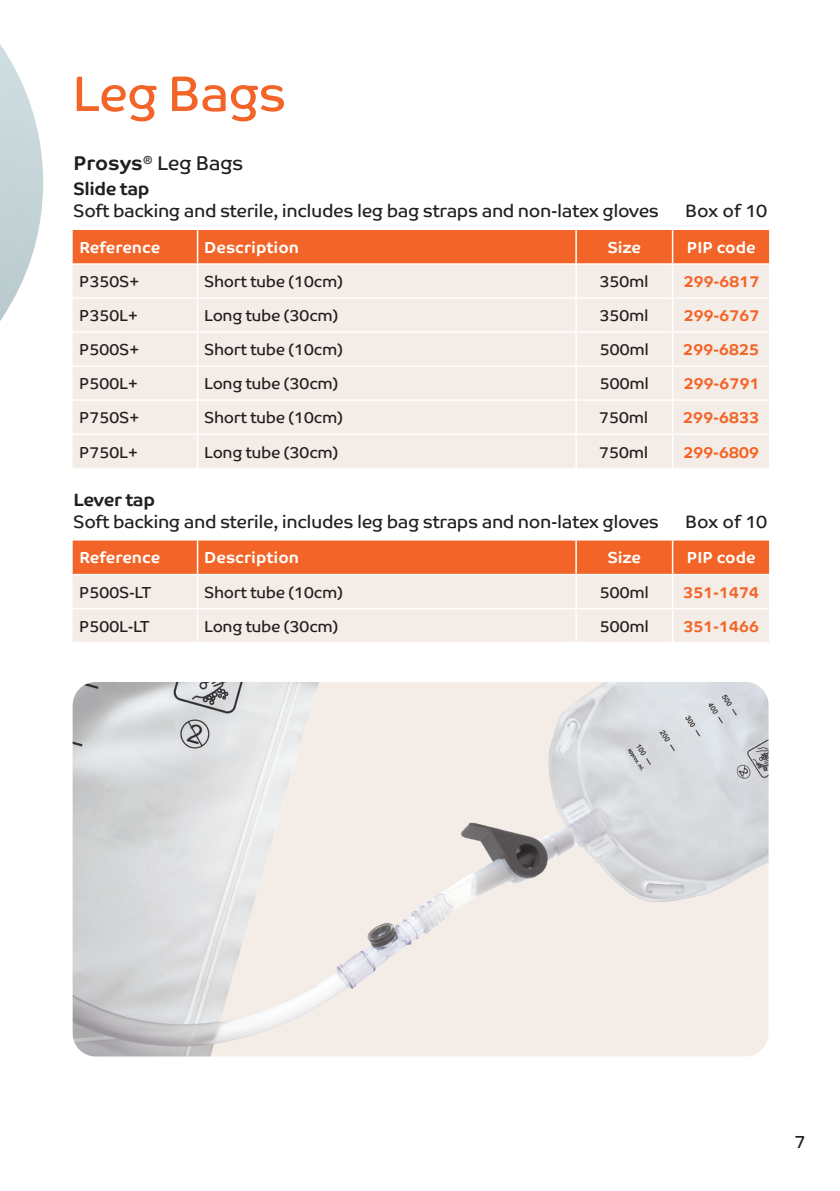
<style>
.page{position:relative;width:840px;height:1191px;background:#fff}
.page>*{position:absolute;margin:0;border:0;box-sizing:border-box;transform-origin:0 0}
.SANSA_HD1{font:50px "Co Text";letter-spacing:-.03em;color:#f26427}
.CS_Table_title_10pt_no_space_after{font:20px "Co Text";letter-spacing:-.025em;color:#231f20}
.CS_Table_title_2{font:18px/22px "Co Text";letter-spacing:-.025em;color:#231f20}
.DT_left{font:16px "Co Text";letter-spacing:-.025em;color:#231f20}
.DT_Table_BD{font:700 16px "Co Text";letter-spacing:-.025em;color:#f26427}
.Table_Header_Text{font:700 16px "Co Text";color:#fff}
.DT_center{font:16px "Co Text";letter-spacing:-.025em;color:#231f20}
.Table_Header_center{font:700 16px "Co Text";color:#fff}
.s1{font-weight:700}
</style>
<div class="page">
<img style="left:0;top:44px;width:43px;height:277px">
<div style="left:73px;top:230px;width:695px;height:33px;background:#f26427"></div>
<div style="left:73px;top:265px;width:695px;height:203px;background:#f4ece7"></div>
<hr style="left:197px;top:230px;width:1px;height:33px;background:#fff">
<hr style="left:575px;top:230px;width:1px;height:33px;background:#fff">
<hr style="left:671px;top:230px;width:2px;height:33px;background:#fff">
<hr style="left:197px;top:265px;width:1px;height:32px;background:#fff">
<hr style="left:575px;top:265px;width:1px;height:32px;background:#fff">
<hr style="left:671px;top:265px;width:2px;height:32px;background:#fff">
<hr style="left:73px;top:297px;width:124px;height:2px;background:#fff">
<hr style="left:197px;top:297px;width:378px;height:2px;background:#fff">
<hr style="left:197px;top:299px;width:1px;height:32px;background:#fff">
<hr style="left:575px;top:297px;width:97px;height:2px;background:#fff">
<hr style="left:575px;top:299px;width:1px;height:32px;background:#fff">
<hr style="left:672px;top:297px;width:96px;height:2px;background:#fff">
<hr style="left:671px;top:299px;width:2px;height:32px;background:#fff">
<hr style="left:73px;top:331px;width:124px;height:2px;background:#fff">
<hr style="left:197px;top:331px;width:378px;height:2px;background:#fff">
<hr style="left:197px;top:333px;width:1px;height:32px;background:#fff">
<hr style="left:575px;top:331px;width:97px;height:2px;background:#fff">
<hr style="left:575px;top:333px;width:1px;height:32px;background:#fff">
<hr style="left:672px;top:331px;width:96px;height:2px;background:#fff">
<hr style="left:671px;top:333px;width:2px;height:32px;background:#fff">
<hr style="left:73px;top:365px;width:124px;height:2px;background:#fff">
<hr style="left:197px;top:365px;width:378px;height:2px;background:#fff">
<hr style="left:197px;top:367px;width:1px;height:32px;background:#fff">
<hr style="left:575px;top:365px;width:97px;height:2px;background:#fff">
<hr style="left:575px;top:367px;width:1px;height:32px;background:#fff">
<hr style="left:672px;top:365px;width:96px;height:2px;background:#fff">
<hr style="left:671px;top:367px;width:2px;height:32px;background:#fff">
<hr style="left:73px;top:399px;width:124px;height:2px;background:#fff">
<hr style="left:197px;top:399px;width:378px;height:2px;background:#fff">
<hr style="left:197px;top:401px;width:1px;height:32px;background:#fff">
<hr style="left:575px;top:399px;width:97px;height:2px;background:#fff">
<hr style="left:575px;top:401px;width:1px;height:32px;background:#fff">
<hr style="left:672px;top:399px;width:96px;height:2px;background:#fff">
<hr style="left:671px;top:401px;width:2px;height:32px;background:#fff">
<hr style="left:73px;top:433px;width:124px;height:2px;background:#fff">
<hr style="left:197px;top:433px;width:378px;height:2px;background:#fff">
<hr style="left:197px;top:435px;width:1px;height:33px;background:#fff">
<hr style="left:575px;top:433px;width:97px;height:2px;background:#fff">
<hr style="left:575px;top:435px;width:1px;height:33px;background:#fff">
<hr style="left:672px;top:433px;width:96px;height:2px;background:#fff">
<hr style="left:671px;top:435px;width:2px;height:33px;background:#fff">
<div style="left:73px;top:540px;width:695px;height:34px;background:#f26427"></div>
<div style="left:73px;top:575px;width:695px;height:67px;background:#f4ece7"></div>
<hr style="left:197px;top:540px;width:1px;height:34px;background:#fff">
<hr style="left:575px;top:540px;width:1px;height:34px;background:#fff">
<hr style="left:671px;top:540px;width:2px;height:34px;background:#fff">
<hr style="left:197px;top:575px;width:1px;height:33px;background:#fff">
<hr style="left:575px;top:575px;width:1px;height:33px;background:#fff">
<hr style="left:671px;top:575px;width:2px;height:33px;background:#fff">
<hr style="left:73px;top:608px;width:124px;height:1px;background:#fff">
<hr style="left:197px;top:608px;width:378px;height:1px;background:#fff">
<hr style="left:197px;top:609px;width:1px;height:33px;background:#fff">
<hr style="left:575px;top:608px;width:97px;height:1px;background:#fff">
<hr style="left:575px;top:609px;width:1px;height:33px;background:#fff">
<hr style="left:672px;top:608px;width:96px;height:1px;background:#fff">
<hr style="left:671px;top:609px;width:2px;height:33px;background:#fff">
<img style="left:73px;top:682px;width:695px;height:374px">
<p class="SANSA_HD1" style="left:72px;top:64px;width:216px">Leg Bags</p>
<p class="CS_Table_title_10pt_no_space_after" style="left:73px;top:152px;width:172px"><span class="s1">Prosys</span><sup>®</sup> Leg Bags</p>
<p class="CS_Table_title_2" style="left:73px;top:178px;width:587px"><span class="s1">Slide tap<br></span>Soft backing and sterile, includes leg bag straps and non-latex gloves</p>
<p class="CS_Table_title_2" style="left:684px;top:200px;width:84px">Box of 10</p>
<p class="Table_Header_Text" style="left:79px;top:238px;width:82px">Reference</p>
<p class="Table_Header_Text" style="left:204px;top:238px;width:96px">Description</p>
<p class="Table_Header_center" style="left:607px;top:238px;width:35px">Size</p>
<p class="Table_Header_center" style="left:686px;top:238px;width:70px">PIP code</p>
<p class="DT_left" style="left:79px;top:272px;width:62px">P350S+</p>
<p class="DT_left" style="left:204px;top:272px;width:140px">Short tube (10cm)</p>
<p class="DT_center" style="left:598px;top:272px;width:51px">350ml</p>
<p class="DT_Table_BD" style="left:683px;top:272px;width:78px">299-6817</p>
<p class="DT_left" style="left:79px;top:306px;width:60px">P350L+</p>
<p class="DT_left" style="left:204px;top:306px;width:136px">Long tube (30cm)</p>
<p class="DT_center" style="left:598px;top:306px;width:51px">350ml</p>
<p class="DT_Table_BD" style="left:683px;top:306px;width:78px">299-6767</p>
<p class="DT_left" style="left:79px;top:340px;width:62px">P500S+</p>
<p class="DT_left" style="left:204px;top:340px;width:140px">Short tube (10cm)</p>
<p class="DT_center" style="left:599px;top:340px;width:51px">500ml</p>
<p class="DT_Table_BD" style="left:682px;top:340px;width:78px">299-6825</p>
<p class="DT_left" style="left:79px;top:374px;width:60px">P500L+</p>
<p class="DT_left" style="left:204px;top:374px;width:136px">Long tube (30cm)</p>
<p class="DT_center" style="left:599px;top:374px;width:51px">500ml</p>
<p class="DT_Table_BD" style="left:683px;top:374px;width:78px">299-6791</p>
<p class="DT_left" style="left:79px;top:408px;width:62px">P750S+</p>
<p class="DT_left" style="left:204px;top:408px;width:140px">Short tube (10cm)</p>
<p class="DT_center" style="left:598px;top:408px;width:51px">750ml</p>
<p class="DT_Table_BD" style="left:682px;top:408px;width:78px">299-6833</p>
<p class="DT_left" style="left:79px;top:443px;width:60px">P750L+</p>
<p class="DT_left" style="left:204px;top:443px;width:136px">Long tube (30cm)</p>
<p class="DT_center" style="left:598px;top:443px;width:51px">750ml</p>
<p class="DT_Table_BD" style="left:682px;top:443px;width:78px">299-6809</p>
<p class="CS_Table_title_2" style="left:73px;top:488px;width:587px"><span class="s1">Lever tap<br></span>Soft backing and sterile, includes leg bag straps and non-latex gloves</p>
<p class="CS_Table_title_2" style="left:684px;top:510px;width:84px">Box of 10</p>
<p class="Table_Header_Text" style="left:79px;top:548px;width:82px">Reference</p>
<p class="Table_Header_Text" style="left:204px;top:548px;width:96px">Description</p>
<p class="Table_Header_center" style="left:607px;top:548px;width:35px">Size</p>
<p class="Table_Header_center" style="left:686px;top:548px;width:70px">PIP code</p>
<p class="DT_left" style="left:79px;top:583px;width:73px">P500S-LT</p>
<p class="DT_left" style="left:204px;top:583px;width:140px">Short tube (10cm)</p>
<p class="DT_center" style="left:599px;top:583px;width:51px">500ml</p>
<p class="DT_Table_BD" style="left:682px;top:583px;width:78px">351-1474</p>
<p class="DT_left" style="left:79px;top:617px;width:72px">P500L-LT</p>
<p class="DT_left" style="left:204px;top:617px;width:136px">Long tube (30cm)</p>
<p class="DT_center" style="left:599px;top:617px;width:51px">500ml</p>
<p class="DT_Table_BD" style="left:682px;top:617px;width:78px">351-1466</p>
<p class="CS_Table_title_2" style="left:793px;top:1131px;width:13px">7</p>
</div>
